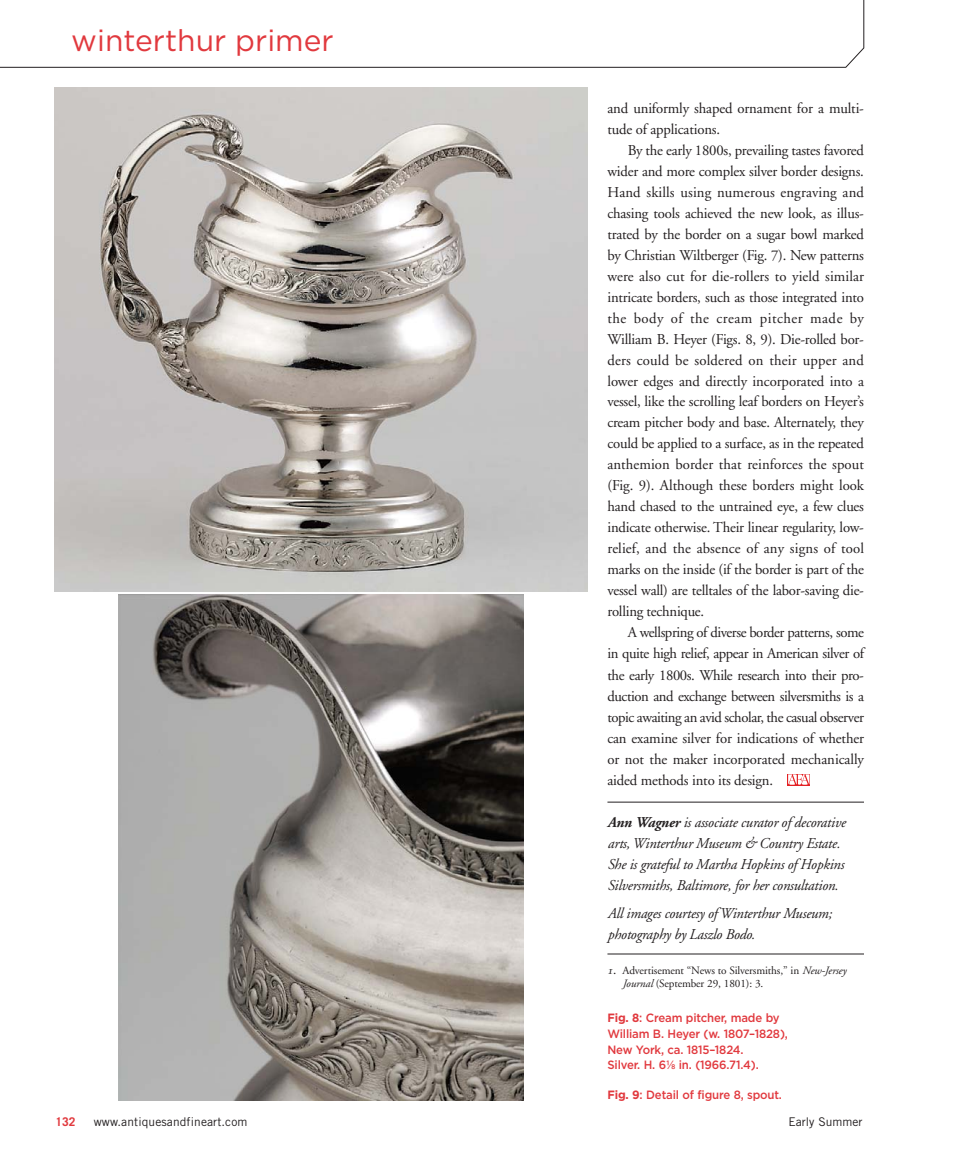
<style>
.page{position:relative;width:972px;height:1161px;background:#fff}
.page>*{position:absolute;margin:0;border:0;box-sizing:border-box;transform-origin:0 0}
.t1{font:30px "Gotham";color:#e1393e}
.t2{font:15px/21px "Adobe Garamond";letter-spacing:-.01em;color:#231f20;text-align:justify}
.t3{font:italic 15px/21px "Adobe Garamond";letter-spacing:-.015em;color:#231f20}
.t4{font:500 12px/15.8px "Gotham";letter-spacing:-.015em;color:#e1393e;scale:.95 1}
.t5{font:12px "Trade Gothic";letter-spacing:.01em;color:#231f20}
.t6{font:700 12px "Trade Gothic";color:#e1393e}
.t7{font:11.25px/13.5px "Adobe Garamond";letter-spacing:-.01em;color:#231f20}
.s1{font-weight:700}
.s2{font-family:"Sabon Italic Os F"}
.s3{font-style:italic}
</style>
<div class="page">
<img style="left:118px;top:595px;width:405px;height:505px">
<img style="left:54px;top:88px;width:533px;height:503px">
<svg style="left:0;top:0;width:864px;height:68px"></svg>
<hr style="left:607px;top:802px;width:257px;height:1px;background:#231f20">
<hr style="left:607px;top:954px;width:257px;height:1px;background:#231f20">
<svg style="left:788px;top:774px;width:21px;height:12px"></svg>
<h1 class="t1" style="left:71px;top:27px;width:264px">winterthur primer</h1>
<p class="t2" style="left:607px;top:99px;width:258px">and uniformly shaped ornament for a multi&shy;tude of applications.</p>
<p class="t2" style="left:607px;top:141px;width:258px;text-indent:20px">By the early 1800s, prevailing tastes favored wider and more complex silver border designs.<br>Hand skills using numerous engraving and chasing tools achieved the new look, as illus&shy;trated by the border on a sugar bowl marked by Christian Wiltberger (Fig. 7). New patterns were also cut for die-rollers to yield similar intricate borders, such as those integrated into the body of the cream pitcher made by William B. Heyer (Figs. 8, 9). Die-rolled bor&shy;ders could be soldered on their upper and lower edges and directly incorporated into a vessel, like the scrolling leaf borders on Heyer’s cream pitcher body and base. Alternately, they could be applied to a surface, as in the repeated anthemion border that reinforces the spout (Fig. 9). Although these borders might look hand chased to the untrained eye, a few clues indicate otherwise. Their linear regularity, low&shy;relief, and the absence of any signs of tool marks on the inside (if the border is part of the vessel wall) are telltales of the labor-saving die&shy;rolling technique.</p>
<p class="t2" style="left:607px;top:624px;width:258px;text-indent:20px">A wellspring of diverse border patterns, some in quite high relief, appear in American silver of the early 1800s. While research into their pro&shy;duction and exchange between silversmiths is a topic awaiting an avid scholar, the casual observer can examine silver for indications of whether or not the maker incorporated mechanically aided methods into its design.</p>
<p class="t3" style="left:607px;top:813px;width:239px"><span class="s1">Ann Wagner</span> is associate curator of decorative arts, Winterthur Museum &amp; Country Estate.<br>She is grateful to Martha Hopkins of Hopkins Silversmiths, Baltimore, for her consultation.</p>
<p class="t3" style="left:607px;top:904px;width:226px">All images courtesy of Winterthur Museum; photography by Laszlo Bodo.</p>
<p class="t7" style="left:623px;top:964px;width:225px;text-indent:-15px"><span class="s2">1.</span> Advertisement “News to Silversmiths,” in <span class="s3">New-Jersey<br>Journal</span> (September 29, 1801): 3.</p>
<p class="t4" style="left:607px;top:1011px;width:191px"><span class="s1">Fig. 8</span>: Cream pitcher, made by<br>William B. Heyer (w. 1807–1828),<br>New York, ca. 1815–1824.<br>Silver. H. 6⅛ in. (1966.71.4).</p>
<p class="t4" style="left:607px;top:1087px;width:185px"><span class="s1">Fig. 9</span>: Detail of figure 8, spout.</p>
<p class="t6" style="left:56px;top:1117px;width:22px">132</p>
<p class="t5" style="left:94px;top:1117px;width:155px">www.antiquesandfineart.com</p>
<p class="t5" style="left:788px;top:1117px;width:76px">Early Summer</p>
</div>
